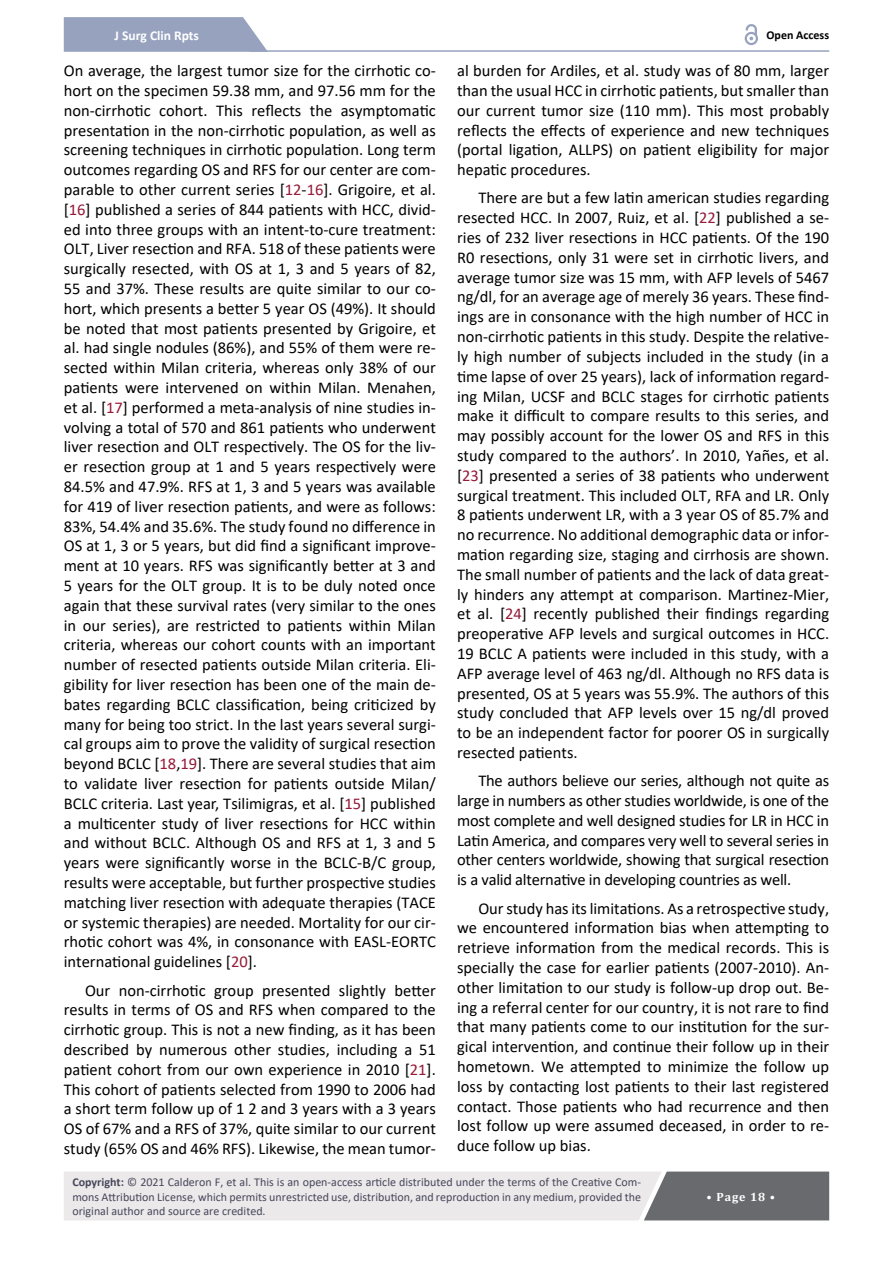
<style>
.page{position:relative;width:893px;height:1263px;background:#fff}
.page>*{position:absolute;margin:0;border:0;box-sizing:border-box;transform-origin:0 0}
.t1{font:16.5px/19.8px "Calibri";color:#000;text-align:justify}
.t2{font:700 13.5px "Calibri";color:#fff}
.t3{font:12px/14.4px "Calibri";color:#47475c;text-align:justify}
.t4{font:700 12px "Calibri";color:#000}
.t5{font:700 12px "Cambria";letter-spacing:.08em;color:#fff}
.s1{color:#961a38}
.s2{font-weight:700}
</style>
<div class="page">
<hr style="left:250px;top:50px;width:579px;height:2px;background:#97a2bf">
<svg style="left:64px;top:17px;width:204px;height:35px;background:#9ea8c3"></svg>
<svg style="left:745px;top:32px;width:13px;height:13px"></svg>
<svg style="left:747px;top:34px;width:9px;height:9px"></svg>
<svg style="left:746px;top:24px;width:11px;height:16px"></svg>
<svg style="left:64px;top:1171px;width:765px;height:49px;background:#cecdce"></svg>
<p class="t2" style="left:115px;top:25px;width:86px">J Surg Clin Rpts</p>
<p class="t4" style="left:766px;top:26px;width:64px">Open Access</p>
<p class="t1" style="left:64px;top:60px;width:374px">On average, the largest tumor size for the cirrhotic co&shy;hort on the specimen 59.38 mm, and 97.56 mm for the non-cirrhotic cohort. This reflects the asymptomatic presentation in the non-cirrhotic population, as well as screening techniques in cirrhotic population. Long term outcomes regarding OS and RFS for our center are com&shy;parable to other current series [<span class="s1">12</span>-<span class="s1">16</span>]. Grigoire, et al. [<span class="s1">16</span>] published a series of 844 patients with HCC, divid&shy;ed into three groups with an intent-to-cure treatment:<br>OLT, Liver resection and RFA. 518 of these patients were surgically resected, with OS at 1, 3 and 5 years of 82, 55 and 37%. These results are quite similar to our co&shy;hort, which presents a better 5 year OS (49%). It should be noted that most patients presented by Grigoire, et al. had single nodules (86%), and 55% of them were re&shy;sected within Milan criteria, whereas only 38% of our patients were intervened on within Milan. Menahen, et al. [<span class="s1">17</span>] performed a meta-analysis of nine studies in&shy;volving a total of 570 and 861 patients who underwent liver resection and OLT respectively. The OS for the liv&shy;er resection group at 1 and 5 years respectively were 84.5% and 47.9%. RFS at 1, 3 and 5 years was available for 419 of liver resection patients, and were as follows:<br>83%, 54.4% and 35.6%. The study found no difference in OS at 1, 3 or 5 years, but did find a significant improve&shy;ment at 10 years. RFS was significantly better at 3 and 5 years for the OLT group. It is to be duly noted once again that these survival rates (very similar to the ones in our series), are restricted to patients within Milan criteria, whereas our cohort counts with an important number of resected patients outside Milan criteria. Eli&shy;gibility for liver resection has been one of the main de&shy;bates regarding BCLC classification, being criticized by many for being too strict. In the last years several surgi&shy;cal groups aim to prove the validity of surgical resection beyond BCLC [<span class="s1">18</span>,<span class="s1">19</span>]. There are several studies that aim to validate liver resection for patients outside Milan/ BCLC criteria. Last year, Tsilimigras, et al. [<span class="s1">15</span>] published a multicenter study of liver resections for HCC within and without BCLC. Although OS and RFS at 1, 3 and 5 years were significantly worse in the BCLC-B/C group, results were acceptable, but further prospective studies matching liver resection with adequate therapies (TACE or systemic therapies) are needed. Mortality for our cir&shy;rhotic cohort was 4%, in consonance with EASL-EORTC international guidelines [<span class="s1">20</span>].</p>
<p class="t1" style="left:64px;top:980px;width:374px;text-indent:21px">Our non-cirrhotic group presented slightly better results in terms of OS and RFS when compared to the cirrhotic group. This is not a new finding, as it has been described by numerous other studies, including a 51 patient cohort from our own experience in 2010 [<span class="s1">21</span>].<br>This cohort of patients selected from 1990 to 2006 had a short term follow up of 1 2 and 3 years with a 3 years OS of 67% and a RFS of 37%, quite similar to our current study (65% OS and 46% RFS). Likewise, the mean tumor-</p>
<p class="t1" style="left:457px;top:60px;width:374px">al burden for Ardiles, et al. study was of 80 mm, larger than the usual HCC in cirrhotic patients, but smaller than our current tumor size (110 mm). This most probably reflects the effects of experience and new techniques (portal ligation, ALLPS) on patient eligibility for major hepatic procedures.</p>
<p class="t1" style="left:457px;top:188px;width:374px;text-indent:21px">There are but a few latin american studies regarding resected HCC. In 2007, Ruiz, et al. [<span class="s1">22</span>] published a se&shy;ries of 232 liver resections in HCC patients. Of the 190<br>R0 resections, only 31 were set in cirrhotic livers, and average tumor size was 15 mm, with AFP levels of 5467 ng/dl, for an average age of merely 36 years. These find&shy;ings are in consonance with the high number of HCC in non-cirrhotic patients in this study. Despite the relative&shy;ly high number of subjects included in the study (in a time lapse of over 25 years), lack of information regard&shy;ing Milan, UCSF and BCLC stages for cirrhotic patients make it difficult to compare results to this series, and may possibly account for the lower OS and RFS in this study compared to the authors’. In 2010, Yañes, et al. [<span class="s1">23</span>] presented a series of 38 patients who underwent surgical treatment. This included OLT, RFA and LR. Only 8 patients underwent LR, with a 3 year OS of 85.7% and no recurrence. No additional demographic data or infor&shy;mation regarding size, staging and cirrhosis are shown.<br>The small number of patients and the lack of data great&shy;ly hinders any attempt at comparison. Martinez-Mier, et al. [<span class="s1">24</span>] recently published their findings regarding preoperative AFP levels and surgical outcomes in HCC.<br>19 BCLC A patients were included in this study, with a AFP average level of 463 ng/dl. Although no RFS data is presented, OS at 5 years was 55.9%. The authors of this study concluded that AFP levels over 15 ng/dl proved to be an independent factor for poorer OS in surgically resected patients.</p>
<p class="t1" style="left:457px;top:770px;width:374px;text-indent:21px">The authors believe our series, although not quite as large in numbers as other studies worldwide, is one of the most complete and well designed studies for LR in HCC in Latin America, and compares very well to several series in other centers worldwide, showing that surgical resection is a valid alternative in developing countries as well.</p>
<p class="t1" style="left:457px;top:898px;width:374px;text-indent:21px">Our study has its limitations. As a retrospective study, we encountered information bias when attempting to retrieve information from the medical records. This is specially the case for earlier patients (2007-2010). An&shy;other limitation to our study is follow-up drop out. Be&shy;ing a referral center for our country, it is not rare to find that many patients come to our institution for the sur&shy;gical intervention, and continue their follow up in their hometown. We attempted to minimize the follow up loss by contacting lost patients to their last registered contact. Those patients who had recurrence and then lost follow up were assumed deceased, in order to re&shy;duce follow up bias.</p>
<p class="t3" style="left:72px;top:1174px;width:570px"><span class="s2">Copyright:</span> © 2021 Calderon F, et al. This is an open-access article distributed under the terms of the Creative Com&shy;mons Attribution License, which permits unrestricted use, distribution, and reproduction in any medium, provided the original author and source are credited.</p>
<p class="t5" style="left:706px;top:1188px;width:70px">• Page 18 •</p>
</div>
